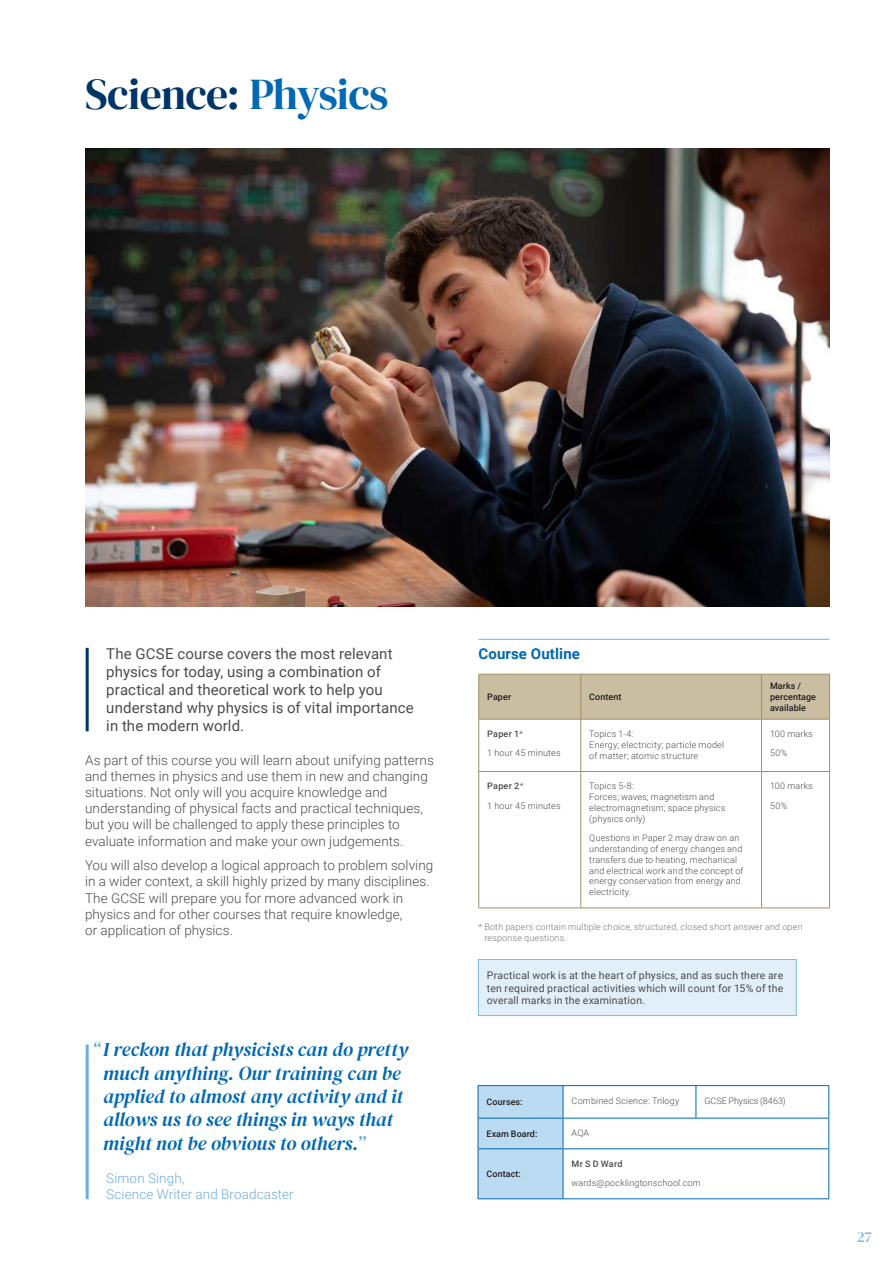
<style>
.page{position:relative;width:893px;height:1263px;background:#fff}
.page>*{position:absolute;margin:0;border:0;box-sizing:border-box;transform-origin:0 0}
.t1{font:43.5px "DM Serif Display";letter-spacing:-.015em;color:#003667}
.t2{font:italic 19.5px/23.4px "DM Serif Display";letter-spacing:-.005em;color:#0168b3}
.t3{font:15px/18px "Roboto";letter-spacing:.005em;color:#4b4c4d}
.t4{font:700 15px "Roboto";letter-spacing:.01em;color:#0168b3}
.t5{font:15px "DM Serif Display";color:#89bae4}
.t6{font:300 13.5px/16.2px "Roboto";letter-spacing:.005em;color:#4b4c4d}
.t7{font:300 13.5px/16.2px "Roboto";letter-spacing:.01em;color:#6caddf}
.t8{font:10.5px/12.6px "Roboto";letter-spacing:.02em;color:#4b4c4d;text-align:justify}
.t9{font:300 9px/10.8px "Roboto";letter-spacing:.02em;color:#4b4c4d}
.t10{font:300 9px/10.8px "Roboto";letter-spacing:.02em;color:#76787b}
.t11{font:500 9px/10.8px "Roboto";letter-spacing:.005em;color:#231f20}
.t12{font:300 9px "Roboto";letter-spacing:-.005em;color:#4b4c4d}
.t13{font:500 9px "Roboto";letter-spacing:.025em;color:#4b4c4d}
.s1{color:#0168b3}
.s2{color:#6caddf}
.s3{font-weight:500}
</style>
<div class="page">
<img style="left:85px;top:149px;width:744px;height:457px">
<hr style="left:86px;top:648px;width:3px;height:83px;background:#003667">
<hr style="left:478px;top:639px;width:351px;height:1px;background:#78bde8">
<div style="left:478px;top:959px;width:318px;height:57px;background:#e2eff9;border:1px solid #78bde8"></div>
<div style="left:479px;top:675px;width:350px;height:44px;background:#cabea2"></div>
<hr style="left:580px;top:674px;width:1px;height:45px;background:#a29161">
<hr style="left:761px;top:674px;width:1px;height:45px;background:#a29161">
<hr style="left:761px;top:719px;width:1px;height:52px;background:#a29161">
<hr style="left:761px;top:771px;width:69px;height:1px;background:#a29161">
<hr style="left:478px;top:907px;width:103px;height:1px;background:#a29161">
<hr style="left:761px;top:907px;width:69px;height:1px;background:#a29161">
<hr style="left:580px;top:719px;width:1px;height:52px;background:#a29161">
<hr style="left:478px;top:771px;width:103px;height:1px;background:#a29161">
<hr style="left:581px;top:771px;width:180px;height:1px;background:#a29161">
<hr style="left:580px;top:772px;width:1px;height:135px;background:#a29161">
<hr style="left:761px;top:772px;width:1px;height:135px;background:#a29161">
<hr style="left:581px;top:907px;width:180px;height:1px;background:#a29161">
<hr style="left:478px;top:674px;width:103px;height:1px;background:#a29161">
<hr style="left:478px;top:674px;width:1px;height:45px;background:#a29161">
<hr style="left:581px;top:674px;width:180px;height:1px;background:#a29161">
<hr style="left:761px;top:674px;width:69px;height:1px;background:#a29161">
<hr style="left:829px;top:674px;width:1px;height:45px;background:#a29161">
<hr style="left:478px;top:719px;width:103px;height:1px;background:#a29161">
<hr style="left:478px;top:719px;width:1px;height:52px;background:#a29161">
<hr style="left:581px;top:719px;width:180px;height:1px;background:#a29161">
<hr style="left:761px;top:719px;width:69px;height:1px;background:#a29161">
<hr style="left:829px;top:719px;width:1px;height:52px;background:#a29161">
<hr style="left:478px;top:772px;width:1px;height:135px;background:#a29161">
<hr style="left:829px;top:772px;width:1px;height:135px;background:#a29161">
<div style="left:479px;top:1086px;width:84px;height:112px;background:#bbdbf2"></div>
<hr style="left:478px;top:1118px;width:85px;height:1px;background:#0168b3">
<hr style="left:563px;top:1118px;width:133px;height:1px;background:#0168b3">
<hr style="left:696px;top:1118px;width:133px;height:1px;background:#0168b3">
<hr style="left:478px;top:1148px;width:85px;height:1px;background:#0168b3">
<hr style="left:563px;top:1148px;width:133px;height:1px;background:#0168b3">
<hr style="left:696px;top:1148px;width:133px;height:1px;background:#0168b3">
<hr style="left:478px;top:1085px;width:85px;height:1px;background:#0168b3">
<hr style="left:478px;top:1086px;width:1px;height:32px;background:#0168b3">
<hr style="left:478px;top:1118px;width:1px;height:30px;background:#0168b3">
<hr style="left:478px;top:1149px;width:1px;height:49px;background:#0168b3">
<hr style="left:478px;top:1198px;width:85px;height:1px;background:#0168b3">
<hr style="left:563px;top:1085px;width:133px;height:1px;background:#0168b3">
<hr style="left:563px;top:1086px;width:1px;height:32px;background:#0168b3">
<hr style="left:696px;top:1085px;width:133px;height:1px;background:#0168b3">
<hr style="left:696px;top:1086px;width:1px;height:32px;background:#0168b3">
<hr style="left:828px;top:1086px;width:1px;height:32px;background:#0168b3">
<hr style="left:563px;top:1118px;width:1px;height:30px;background:#0168b3">
<hr style="left:828px;top:1118px;width:1px;height:30px;background:#0168b3">
<hr style="left:563px;top:1149px;width:1px;height:49px;background:#0168b3">
<hr style="left:828px;top:1149px;width:1px;height:49px;background:#0168b3">
<hr style="left:563px;top:1198px;width:133px;height:1px;background:#0168b3">
<hr style="left:696px;top:1198px;width:133px;height:1px;background:#0168b3">
<hr style="left:86px;top:1044px;width:3px;height:155px;background:#6caddf">
<h1 class="t1" style="left:85px;top:69px;width:305px">Science: <span class="s1">Physics</span></h1>
<p class="t3" style="left:106px;top:644px;width:309px">The GCSE course covers the most relevant physics for today, using a combination of practical and theoretical work to help you understand why physics is of vital importance in the modern world.</p>
<p class="t6" style="left:85px;top:751px;width:350px">As part of this course you will learn about unifying patterns and themes in physics and use them in new and changing situations. Not only will you acquire knowledge and understanding of physical facts and practical techniques, but you will be challenged to apply these principles to evaluate information and make your own judgements.</p>
<p class="t6" style="left:85px;top:857px;width:350px">You will also develop a logical approach to problem solving in a wider context, a skill highly prized by many disciplines.<br>The GCSE will prepare you for more advanced work in physics and for other courses that require knowledge,<br>or application of physics.</p>
<h2 class="t2" style="left:103px;top:1038px;width:306px;text-indent:-12px"><span class="s2">“</span> I reckon that physicists can do pretty much anything. Our training can be applied to almost any activity and it allows us to see things in ways that might not be obvious to others.<span class="s2">”</span></h2>
<p class="t7" style="left:106px;top:1169px;width:189px">Simon Singh,<br>Science Writer and Broadcaster</p>
<p class="t4" style="left:478px;top:643px;width:103px">Course Outline</p>
<p class="t11" style="left:487px;top:691px;width:25px">Paper</p>
<p class="t11" style="left:589px;top:691px;width:34px">Content</p>
<p class="t11" style="left:770px;top:680px;width:48px">Marks / percentage available</p>
<p class="t9" style="left:487px;top:724px;width:75px;line-height:19.4px"><span class="s3">Paper 1</span>*<br>1 hour 45 minutes</p>
<p class="t9" style="left:589px;top:728px;width:136px">Topics 1-4:<br>Energy; electricity; particle model of matter; atomic structure</p>
<p class="t9" style="left:770px;top:724px;width:44px;line-height:19.4px">100 marks<br>50%</p>
<p class="t9" style="left:487px;top:776px;width:75px;line-height:19.4px"><span class="s3">Paper 2</span>*<br>1 hour 45 minutes</p>
<p class="t9" style="left:589px;top:780px;width:138px">Topics 5-8:<br>Forces; waves; magnetism and electromagnetism; space physics (physics only)</p>
<p class="t9" style="left:589px;top:832px;width:156px">Questions in Paper 2 may draw on an understanding of energy changes and transfers due to heating, mechanical and electrical work and the concept of energy conservation from energy and electricity.</p>
<p class="t9" style="left:770px;top:776px;width:44px;line-height:19.4px">100 marks<br>50%</p>
<p class="t10" style="left:484px;top:921px;width:320px;text-indent:-6px">* Both papers contain multiple choice, structured, closed short answer and open response questions.</p>
<p class="t8" style="left:487px;top:968px;width:298px">Practical work is at the heart of physics, and as such there are ten required practical activities which will count for 15% of the overall marks in the examination.</p>
<p class="t11" style="left:486px;top:1096px;width:38px">Courses:</p>
<p class="t9" style="left:572px;top:1094px;width:109px">Combined Science: Trilogy</p>
<p class="t12" style="left:704px;top:1094px;width:83px">GCSE Physics (8463)</p>
<p class="t11" style="left:486px;top:1128px;width:52px">Exam Board:</p>
<p class="t9" style="left:572px;top:1127px;width:19px">AQA</p>
<p class="t11" style="left:486px;top:1168px;width:36px">Contact:</p>
<p class="t13" style="left:572px;top:1157px;width:52px">Mr S D Ward</p>
<p class="t9" style="left:572px;top:1177px;width:131px">wards@pocklingtonschool.com</p>
<p class="t5" style="left:857px;top:1228px;width:16px">27</p>
</div>
